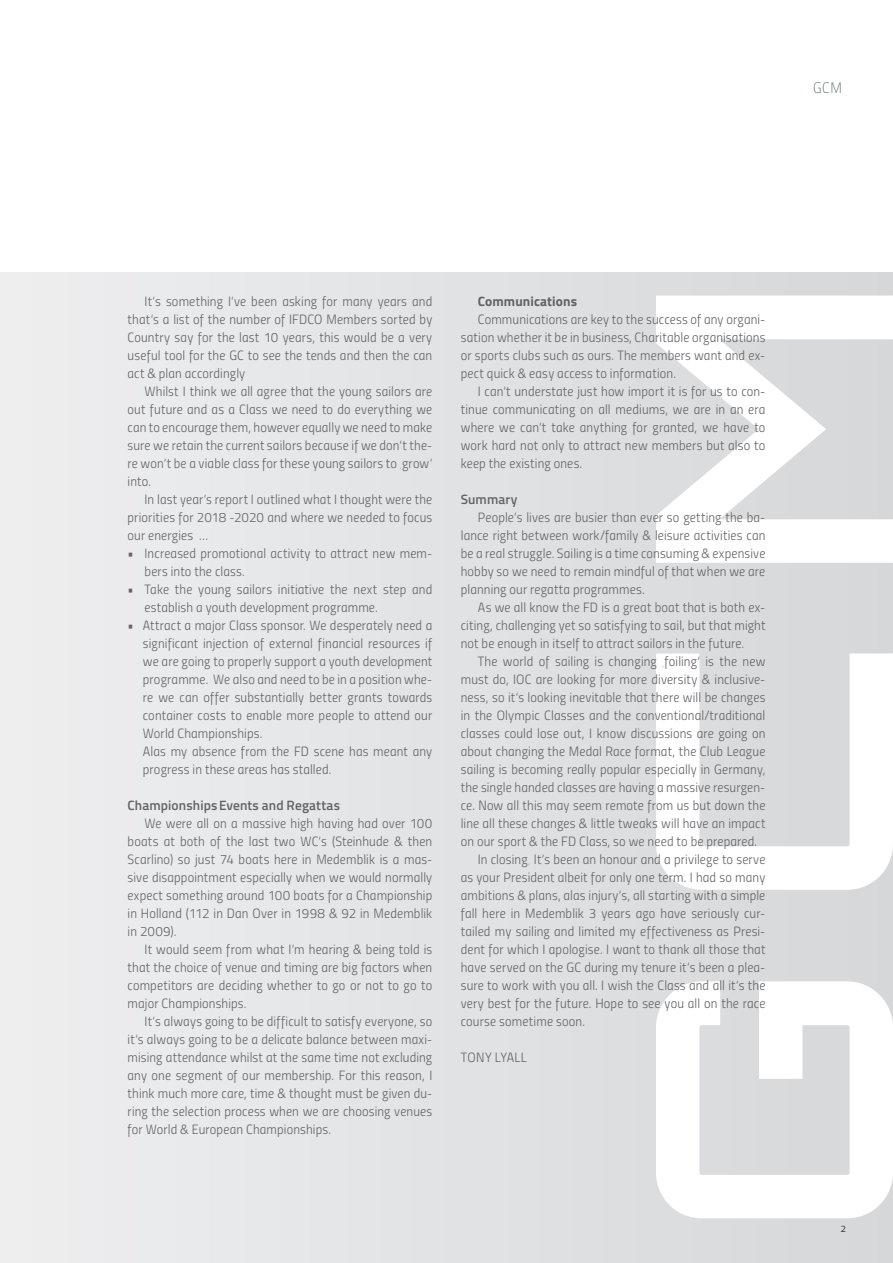
<style>
.page{position:relative;width:893px;height:1263px;background:#fff}
.page>*{position:absolute;margin:0;border:0;box-sizing:border-box;transform-origin:0 0}
.t1{font:15px "Titillium Thin Upright";color:#45555f}
.t2{font:13.5px/18px "Titillium Light Upright";letter-spacing:.01em;color:#636366;text-align:justify}
.t3{font:600 13.5px "Titillium";letter-spacing:.01em;color:#636366}
.t4{font:700 13.5px "Titillium";letter-spacing:.01em;color:#636366}
.t5{font:300 12px "The Sans";color:#312f30}
</style>
<div class="page">
<div style="left:0;top:272px;width:893px;height:991px;background:#e5e6e8"></div>
<svg style="left:656px;top:296px;width:236px;height:922px;fill:#dbdcde"></svg>
<svg style="left:892px;top:296px;width:1px;height:922px"></svg>
<p class="t1" style="left:813px;top:77px;width:30px">GCM</p>
<p class="t2" style="left:128px;top:292px;width:306px;text-indent:17px">It‘s something I‘ve been asking for many years and that‘s a list of the number of IFDCO Members sorted by Country say for the last 10 years, this would be a very useful tool for the GC to see the tends and then the can act &amp; plan accordingly</p>
<p class="t2" style="left:128px;top:382px;width:306px;text-indent:17px">Whilst I think we all agree that the young sailors are out future and as a Class we need to do everything we can to encourage them, however equally we need to make sure we retain the current sailors because if we don‘t the&shy;re won‘t be a viable class for these young sailors to ‚grow‘ into.</p>
<p class="t2" style="left:128px;top:490px;width:306px;text-indent:17px">In last year‘s report I outlined what I thought were the priorities for 2018 -2020 and where we needed to focus our energies …</p>
<p class="t2" style="left:145px;top:544px;width:289px;text-indent:-17px">• Increased promotional activity to attract new mem&shy;bers into the class.</p>
<p class="t2" style="left:145px;top:580px;width:289px;text-indent:-17px">• Take the young sailors initiative the next step and establish a youth development programme.</p>
<p class="t2" style="left:143px;top:616px;width:291px;text-align:left;text-indent:-15px">• Attract a major Class sponsor. We desperately need a significant injection of external financial resources if we are going to properly support a youth development programme. We also and need to be in a position whe&shy;re we can offer substantially better grants towards container costs to enable more people to attend our World Championships.<br>Alas my absence from the FD scene has meant any progress in these areas has stalled.</p>
<p class="t3" style="left:128px;top:795px;width:214px">ChampionshipsEvents and Regattas</p>
<p class="t2" style="left:128px;top:813px;width:306px;text-indent:17px">We were all on a massive high having had over 100 boats at both of the last two WC‘s (Steinhude &amp; then Scarlino) so just 74 boats here in Medemblik is a mas&shy;sive disappointment especially when we would normally expect something around 100 boats for a Championship in Holland (112 in Dan Over in 1998 &amp; 92 in Medemblik in 2009).</p>
<p class="t2" style="left:128px;top:939px;width:306px;text-indent:17px">It would seem from what I‘m hearing &amp; being told is that the choice of venue and timing are big factors when competitors are deciding whether to go or not to go to major Championships.</p>
<p class="t2" style="left:128px;top:1011px;width:306px;text-indent:17px">It‘s always going to be difficult to satisfy everyone, so it‘s always going to be a delicate balance between maxi&shy;mising attendance whilst at the same time not excluding any one segment of our membership. For this reason, I think much more care, time &amp; thought must be given du&shy;ring the selection process when we are choosing venues for World &amp; European Championships.</p>
<p class="t4" style="left:478px;top:291px;width:101px">Communications</p>
<p class="t2" style="left:461px;top:309px;width:306px;text-indent:17px">Communications are key to the success of any organi&shy;sation whether it be in business, Charitable organisations or sports clubs such as ours. The members want and ex&shy;pect quick &amp; easy access to information.</p>
<p class="t2" style="left:461px;top:381px;width:306px;text-indent:17px">I can‘t understate just how import it is for us to con&shy;tinue communicating on all mediums, we are in an era where we can‘t take anything for granted, we have to work hard not only to attract new members but also to keep the existing ones.</p>
<p class="t3" style="left:461px;top:489px;width:58px">Summary</p>
<p class="t2" style="left:461px;top:507px;width:306px;text-indent:17px">People‘s lives are busier than ever so getting the ba&shy;lance right between work/family &amp; leisure activities can be a real struggle. Sailing is a time consuming &amp; expensive hobby so we need to remain mindful of that when we are planning our regatta programmes.</p>
<p class="t2" style="left:461px;top:597px;width:306px;text-indent:17px">As we all know the FD is a great boat that is both ex&shy;citing, challenging yet so satisfying to sail, but that might not be enough in itself to attract sailors in the future.</p>
<p class="t2" style="left:478px;top:651px;width:289px">The world of sailing is changing ‚foiling‘ is the new</p>
<p class="t2" style="left:461px;top:669px;width:306px">must do, IOC are looking for more diversity &amp; inclusive-</p>
<p class="t2" style="left:461px;top:687px;width:306px">ness, so it‘s looking inevitable that there will be changes</p>
<p class="t2" style="left:461px;top:705px;width:306px">in the Olympic Classes and the conventional/traditional</p>
<p class="t2" style="left:461px;top:723px;width:306px">classes could lose out, I know discussions are going on</p>
<p class="t2" style="left:461px;top:741px;width:306px">about changing the Medal Race format, the Club League</p>
<p class="t2" style="left:461px;top:759px;width:306px">sailing is becoming really popular especially in Germany,</p>
<p class="t2" style="left:461px;top:777px;width:306px">the single handed classes are having a massive resurgen-</p>
<p class="t2" style="left:461px;top:795px;width:306px">ce. Now all this may seem remote from us but down the</p>
<p class="t2" style="left:461px;top:813px;width:306px">line all these changes &amp; little tweaks will have an impact</p>
<p class="t2" style="left:461px;top:831px;width:298px">on our sport &amp; the FD Class, so we need to be prepared.</p>
<p class="t2" style="left:478px;top:849px;width:289px">In closing‚ It‘s been an honour and a privilege to serve</p>
<p class="t2" style="left:461px;top:867px;width:306px">as your President albeit for only one term. I had so many</p>
<p class="t2" style="left:461px;top:885px;width:306px">ambitions &amp; plans, alas injury‘s, all starting with a simple</p>
<p class="t2" style="left:461px;top:903px;width:306px">fall here in Medemblik 3 years ago have seriously cur-</p>
<p class="t2" style="left:461px;top:921px;width:306px">tailed my sailing and limited my effectiveness as Presi-</p>
<p class="t2" style="left:461px;top:939px;width:306px">dent for which I apologise. I want to thank all those that</p>
<p class="t2" style="left:461px;top:957px;width:306px">have served on the GC during my tenure it‘s been a plea-</p>
<p class="t2" style="left:461px;top:975px;width:306px">sure to work with you all. I wish the Class and all it‘s the</p>
<p class="t2" style="left:461px;top:993px;width:306px">very best for the future. Hope to see you all on the race</p>
<p class="t2" style="left:461px;top:1011px;width:126px">course sometime soon.</p>
<p class="t2" style="left:461px;top:1047px;width:68px">TONY LYALL</p>
<p class="t5" style="left:840px;top:1218px;width:7px">2</p>
</div>
